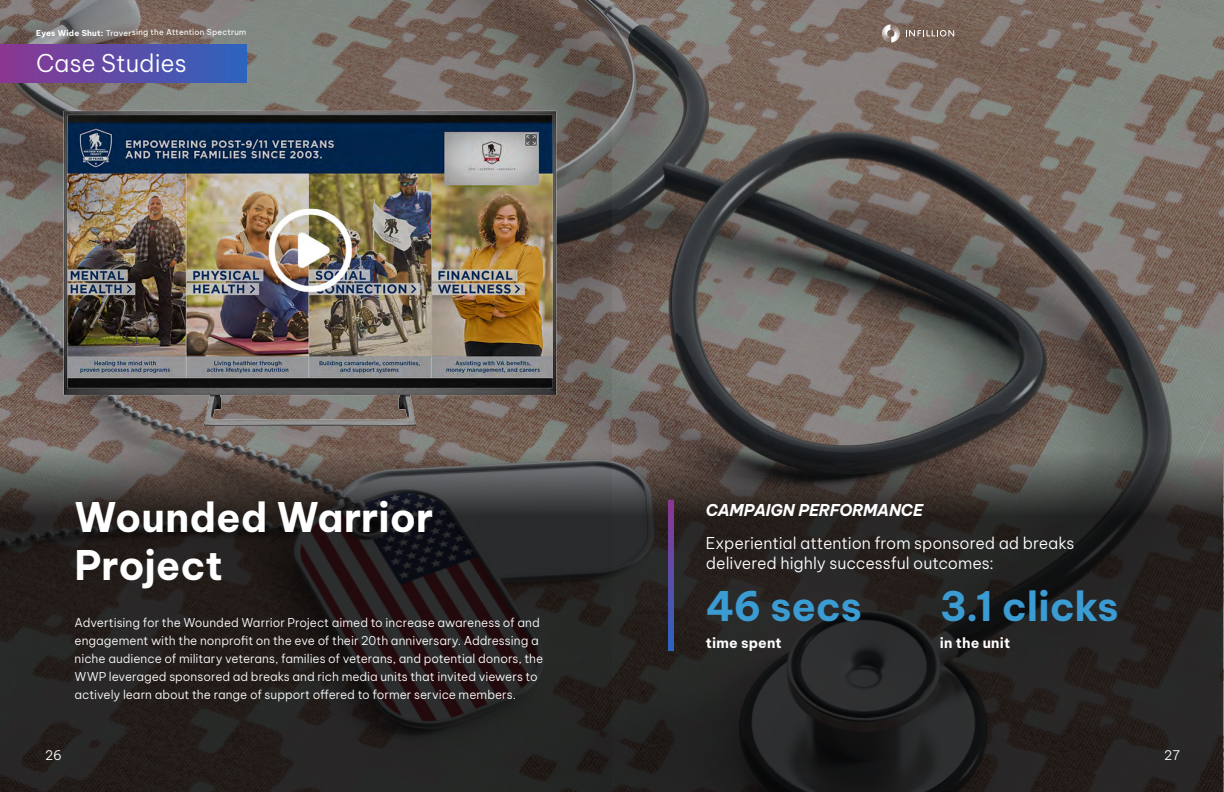
<style>
.page{position:relative;width:1224px;height:792px;background:#fff}
.page>*{position:absolute;margin:0;border:0;box-sizing:border-box;transform-origin:0 0}
.t1{font:700 40px/48px "Be Vietnam Pro";letter-spacing:-.005em;color:#fff}
.t2{font:700 40px "Be Vietnam Pro";letter-spacing:-.01em;color:#3b9cd4}
.t3{font:300 24px "Be Vietnam Pro";color:#fff}
.t4{font:300 16px/20px "Be Vietnam Pro";letter-spacing:-.005em;color:#fff}
.t5{font:italic 700 16px "Be Vietnam Pro";letter-spacing:-.01em;color:#fff}
.t6{font:700 14px "Be Vietnam Pro";letter-spacing:.015em;color:#fff}
.t7{font:300 13px "Be Vietnam Pro";color:#fff}
.t8{font:300 12px/18px "Be Vietnam Pro";color:#fff}
.t9{font:8px "Be Vietnam Pro";color:#fff}
.s1{font-weight:700}
</style>
<div class="page">
<img style="left:0;top:0;width:1224px;height:792px">
<svg style="left:0;top:444px;width:1223px;height:348px;background:#282524"></svg>
<img style="left:8px;top:68px;width:603px;height:402px">
<div style="left:0;top:44px;width:247px;height:39px;background:linear-gradient(to right,#8c3691,#2c64bf)"></div>
<svg style="left:882px;top:24px;width:18px;height:19px"></svg>
<svg style="left:906px;top:30px;width:48px;height:7px"></svg>
<svg style="left:668px;top:500px;width:6px;height:151px"></svg>
<p class="t9" style="left:36px;top:26px;width:212px"><span class="s1">Eyes Wide Shut:</span> Traversing the Attention Spectrum</p>
<h2 class="t3" style="left:36px;top:43px;width:152px">Case Studies</h2>
<h1 class="t1" style="left:75px;top:489px;width:360px">Wounded Warrior<br>Project</h1>
<p class="t8" style="left:75px;top:613px;width:470px">Advertising for the Wounded Warrior Project aimed to increase awareness of and engagement with the nonprofit on the eve of their 20th anniversary. Addressing a niche audience of military veterans, families of veterans, and potential donors, the WWP leveraged sponsored ad breaks and rich media units that invited viewers to actively learn about the range of support offered to former service members.</p>
<p class="t7" style="left:45px;top:744px;width:18px">26</p>
<h3 class="t5" style="left:706px;top:496px;width:219px">CAMPAIGN PERFORMANCE</h3>
<h3 class="t4" style="left:706px;top:531px;width:370px">Experiential attention from sponsored ad breaks delivered highly successful outcomes:</h3>
<h1 class="t2" style="left:706px;top:572px;width:158px">46 secs</h1>
<h1 class="t2" style="left:940px;top:572px;width:180px">3.1 clicks</h1>
<p class="t6" style="left:706px;top:630px;width:77px">time spent</p>
<p class="t6" style="left:940px;top:630px;width:72px">in the unit</p>
<p class="t7" style="left:1164px;top:744px;width:17px">27</p>
</div>
